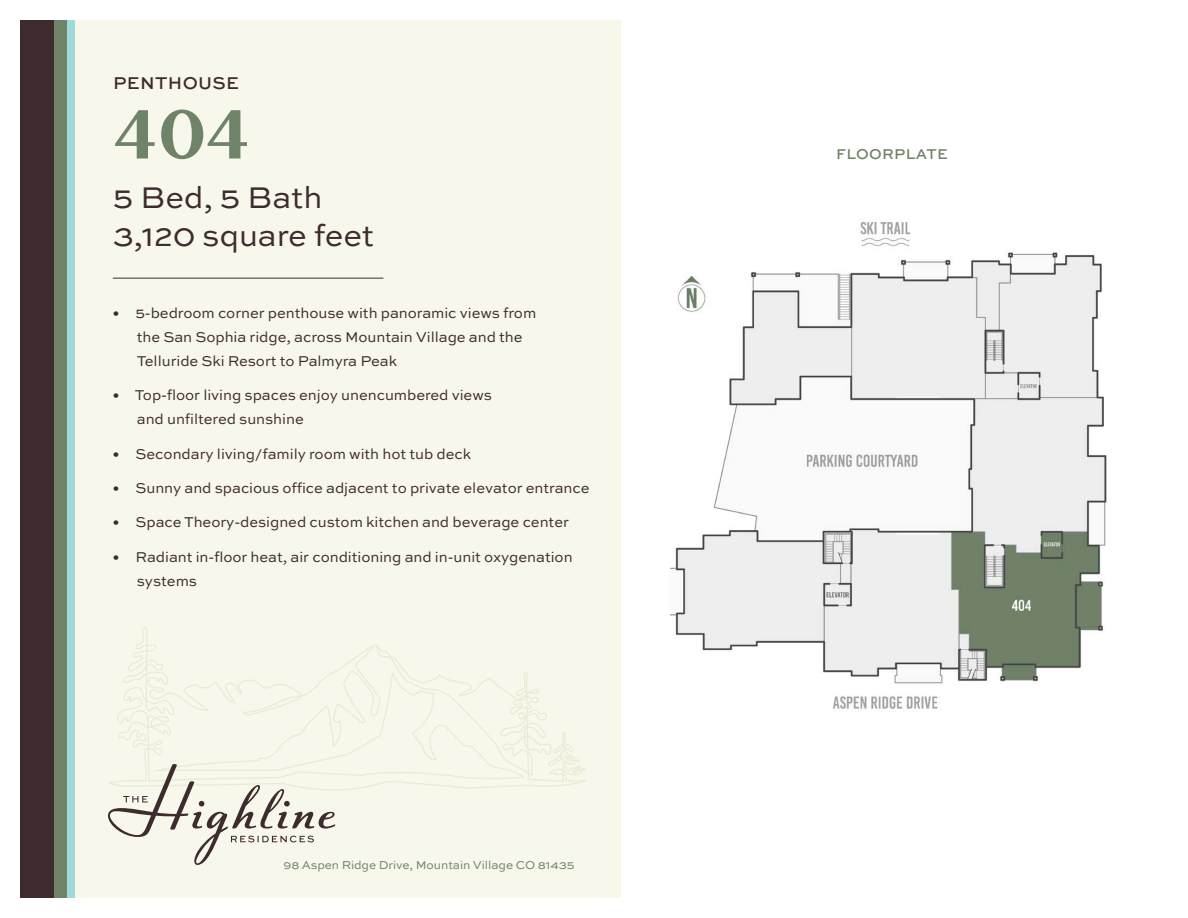
<style>
.page{position:relative;width:1188px;height:918px;background:#fff}
.page>*{position:absolute;margin:0;border:0;box-sizing:border-box;transform-origin:0 0}
.t1{font:700 69px "Quiche Text";color:#6f8369}
.t2{font:31.5px/37.3px "Sweet Sans Pro";letter-spacing:-.005em;color:#3d2b2d}
.t3{font:500 18px "Sweet Sans Pro";letter-spacing:.02em;color:#3d2b2d}
.t4{font:15px/24px "Sweet Sans Pro";letter-spacing:-.005em;color:#3d2b2d}
.t5{font:500 15px "Sweet Sans Pro";letter-spacing:.02em;color:#6f8369}
.t6{font:12px "Sweet Sans Pro";letter-spacing:-.005em;color:#6f8369}
</style>
<div class="page">
<div style="left:75px;top:20px;width:546px;height:878px;background:#f7f7eb"></div>
<svg style="left:104px;top:641px;width:488px;height:165px;background:#f5f5e9"></svg>
<svg style="left:115px;top:626px;width:409px;height:180px;background:#f6f6e9"></svg>
<hr style="left:113px;top:278px;width:270px;height:1px;background:#3d2b2d">
<svg style="left:108px;top:764px;width:227px;height:101px;background:#e1dfd4"></svg>
<div style="left:20px;top:20px;width:34px;height:878px;background:#3d2b2d"></div>
<div style="left:54px;top:20px;width:14px;height:878px;background:#6f8369"></div>
<div style="left:68px;top:20px;width:7px;height:878px;background:#9fd9db"></div>
<img style="left:670px;top:222px;width:437px;height:487px">
<p class="t3" style="left:113px;top:70px;width:128px">PENTHOUSE</p>
<h1 class="t1" style="left:113px;top:93px;width:138px">404</h1>
<h2 class="t2" style="left:113px;top:178px;width:263px">5 Bed, 5 Bath<br>3,120 square feet</h2>
<p class="t4" style="left:137px;top:300px;width:401px;text-indent:-24px">• 5-bedroom corner penthouse with panoramic views from the San Sophia ridge, across Mountain Village and the<br>Telluride Ski Resort to Palmyra Peak</p>
<p class="t4" style="left:137px;top:383px;width:357px;text-indent:-24px">• Top-floor living spaces enjoy unencumbered views and unfiltered sunshine</p>
<p class="t4" style="left:113px;top:441px;width:360px">• Secondary living/family room with hot tub deck</p>
<p class="t4" style="left:113px;top:475px;width:478px">• Sunny and spacious office adjacent to private elevator entrance</p>
<p class="t4" style="left:113px;top:510px;width:458px">• Space Theory-designed custom kitchen and beverage center</p>
<p class="t4" style="left:137px;top:544px;width:437px;text-indent:-24px">• Radiant in-floor heat, air conditioning and in-unit oxygenation systems</p>
<p class="t6" style="left:284px;top:856px;width:293px">98 Aspen Ridge Drive, Mountain Village CO 81435</p>
<p class="t5" style="left:836px;top:143px;width:113px">FLOORPLATE</p>
</div>
